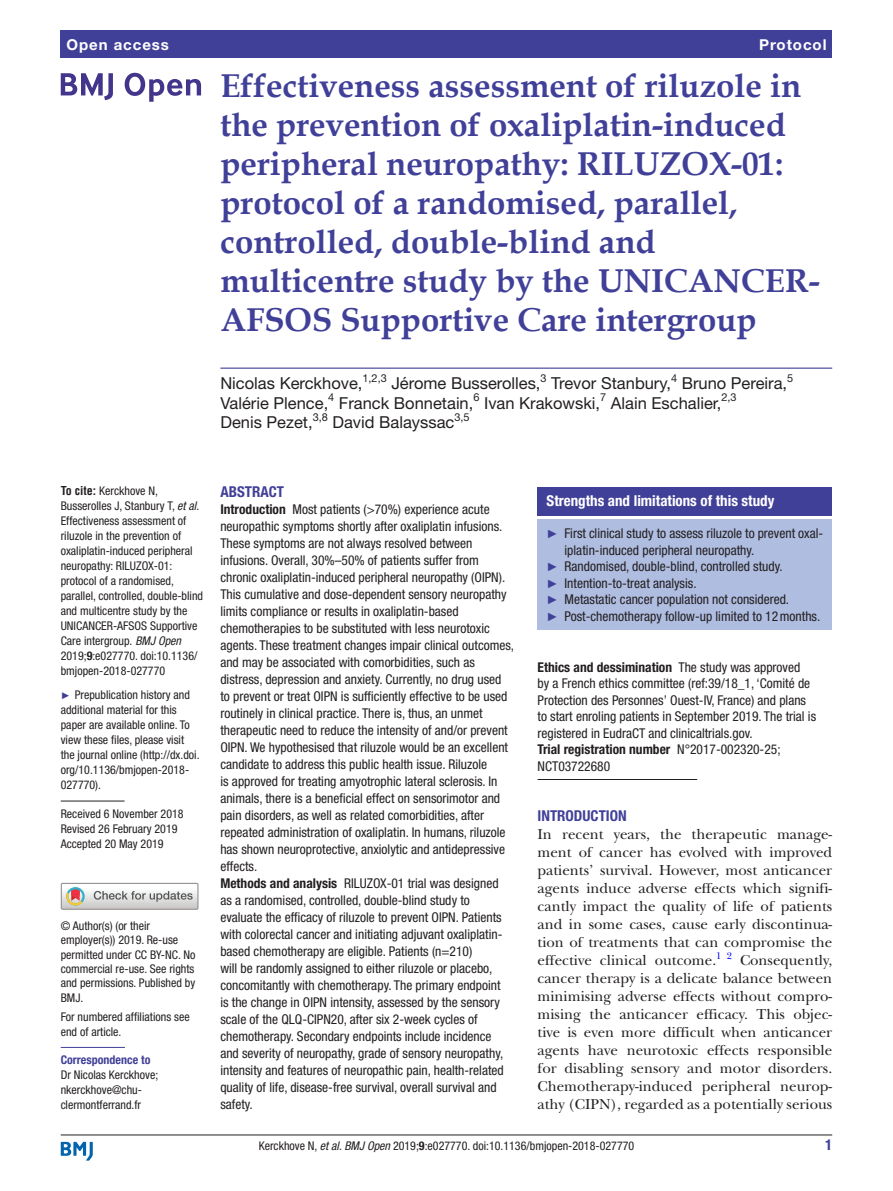
<style>
.page{position:relative;width:893px;height:1191px;background:#fff}
.page>*{position:absolute;margin:0;border:0;box-sizing:border-box;transform-origin:0 0}
.t1{font:700 33px/39px "Book Antiqua";color:#414099}
.t2{font:16.5px "Helvetica Neue LT Std";color:#231f20}
.t3{font:15px/18px "New Baskerville";color:#231f20;text-align:justify}
.t4{font:700 condensed 15px "Helvetica Neue LT Std";color:#fff}
.t5{font:700 condensed 15px "Helvetica Neue LT Std";color:#414099}
.t6{font:700 15px "Helvetica Neue LT Std";letter-spacing:.065em;color:#fff}
.t7{font:condensed 13.5px/17px "Helvetica Neue LT Std";color:#231f20}
.t8{font:condensed 12px/15px "Helvetica Neue LT Std";color:#231f20}
.t9{font:700 condensed 12px "Helvetica Neue LT Std";color:#414099}
.t10{font:10.95px "Helvetica Neue LT Std";color:#231f20}
.t11{font:9.9px "New Baskerville";color:#00f}
.s1{font-family:"Helvetica LT Std";font-weight:700}
.s2{font-style:italic}
.s3{font-weight:700}
.s4{font-family:"Arial";font-stretch:normal;font-size:9.75px;color:#414099}
.s5{font-family:"Arial";font-stretch:normal;font-size:12px;color:#414099}
</style>
<div class="page">
<hr style="left:61px;top:1134px;width:771px;height:1px;background:#231f20">
<svg style="left:61px;top:1141px;width:32px;height:19px"></svg>
<div style="left:61px;top:31px;width:771px;height:27px;background:#414099"></div>
<hr style="left:220px;top:367px;width:612px;height:2px;background:#414099">
<hr style="left:61px;top:800px;width:64px;height:1px;background:#231f20">
<hr style="left:61px;top:1047px;width:64px;height:1px;background:#414099">
<svg style="left:61px;top:73px;width:52px;height:27px"></svg>
<svg style="left:125px;top:73px;width:76px;height:29px"></svg>
<div style="left:61px;top:882px;width:138px;height:27px;border:1px solid #969090"></div>
<svg style="left:61px;top:883px;width:137px;height:26px"></svg>
<hr style="left:538px;top:779px;width:159px;height:1px;background:#231f20">
<div style="left:538px;top:487px;width:294px;height:28px;background:#414099"></div>
<div style="left:538px;top:519px;width:294px;height:110px;background:#afbde1"></div>
<p class="t6" style="left:66px;top:35px;width:104px">Open access</p>
<p class="t6" style="left:759px;top:35px;width:69px">Protocol</p>
<p class="t1" style="left:220px;top:66px;width:601px">Effectiveness assessment of riluzole in the prevention of oxaliplatin-induced peripheral neuropathy: RILUZOX-01: protocol of a randomised, parallel, controlled, double-blind and multicentre study by the UNICANCER-AFSOS Supportive Care intergroup</p>
<p class="t2" style="left:220px;top:374px;width:144px">Nicolas Kerckhove,</p>
<p class="t10" style="left:362px;top:371px;width:26px">1,2,3</p>
<p class="t2" style="left:391px;top:374px;width:151px">Jérome Busserolles,</p>
<p class="t10" style="left:541px;top:371px;width:8px">3</p>
<p class="t2" style="left:551px;top:374px;width:121px">Trevor Stanbury,</p>
<p class="t10" style="left:671px;top:371px;width:8px">4</p>
<p class="t2" style="left:682px;top:374px;width:107px">Bruno Pereira,</p>
<p class="t10" style="left:787px;top:371px;width:8px">5</p>
<p class="t2" style="left:220px;top:393px;width:109px">Valérie Plence,</p>
<p class="t10" style="left:328px;top:391px;width:8px">4</p>
<p class="t2" style="left:339px;top:393px;width:136px">Franck Bonnetain,</p>
<p class="t10" style="left:473px;top:391px;width:8px">6</p>
<p class="t2" style="left:484px;top:393px;width:118px">Ivan Krakowski,</p>
<p class="t10" style="left:600px;top:391px;width:8px">7</p>
<p class="t2" style="left:611px;top:393px;width:112px">Alain Eschalier,</p>
<p class="t10" style="left:721px;top:391px;width:17px">2,3</p>
<p class="t2" style="left:220px;top:413px;width:94px">Denis Pezet,</p>
<p class="t10" style="left:313px;top:410px;width:17px">3,8</p>
<p class="t2" style="left:332px;top:413px;width:123px">David Balayssac</p>
<p class="t10" style="left:454px;top:410px;width:17px">3,5</p>
<p class="t8" style="left:61px;top:483px;width:144px"><span class="s1">To cite:</span> Kerckhove N,<br>Busserolles J, Stanbury T, <span class="s2">et al</span>.<br>Effectiveness assessment of riluzole in the prevention of oxaliplatin-induced peripheral neuropathy: RILUZOX-01: protocol of a randomised, parallel, controlled, double-blind and multicentre study by the<br>UNICANCER-AFSOS Supportive<br>Care intergroup. <span class="s2">BMJ Open<br></span>2019;<span class="s3">9</span>:e027770. doi:10.1136/ bmjopen-2018-027770</p>
<p class="t8" style="left:61px;top:687px;width:140px"><span class="s4">►</span> Prepublication history and additional material for this paper are available online. To view these files, please visit the journal online (http://dx.doi. org/10.1136/bmjopen-2018-<br>027770).</p>
<p class="t8" style="left:61px;top:806px;width:124px">Received 6 November 2018<br>Revised 26 February 2019<br>Accepted 20 May 2019</p>
<p class="t8" style="left:61px;top:918px;width:136px;line-height:14.4px">© Author(s) (or their employer(s)) 2019. Re-use permitted under CC BY-NC. No commercial re-use. See rights and permissions. Published by<br>BMJ.</p>
<p class="t8" style="left:61px;top:1009px;width:130px">For numbered affiliations see end of article.</p>
<p class="t9" style="left:61px;top:1052px;width:91px">Correspondence to</p>
<p class="t8" style="left:61px;top:1067px;width:99px">Dr Nicolas Kerckhove; nkerckhove@chu&shy;clermontferrand.fr</p>
<p class="t5" style="left:220px;top:483px;width:65px">Abstract</p>
<p class="t7" style="left:220px;top:501px;width:295px"><span class="s3">Introduction</span> Most patients (&gt;70%) experience acute neuropathic symptoms shortly after oxaliplatin infusions.<br>These symptoms are not always resolved between infusions. Overall, 30%–50% of patients suffer from chronic oxaliplatin-induced peripheral neuropathy (OIPN).<br>This cumulative and dose-dependent sensory neuropathy limits compliance or results in oxaliplatin-based chemotherapies to be substituted with less neurotoxic agents. These treatment changes impair clinical outcomes, and may be associated with comorbidities, such as distress, depression and anxiety. Currently, no drug used to prevent or treat OIPN is sufficiently effective to be used routinely in clinical practice. There is, thus, an unmet therapeutic need to reduce the intensity of and/or prevent OIPN. We hypothesised that riluzole would be an excellent candidate to address this public health issue. Riluzole<br>is approved for treating amyotrophic lateral sclerosis. In animals, there is a beneficial effect on sensorimotor and pain disorders, as well as related comorbidities, after repeated administration of oxaliplatin. In humans, riluzole has shown neuroprotective, anxiolytic and antidepressive effects.<br><span class="s3">Methods and analysis</span> RILUZOX-01 trial was designed<br>as a randomised, controlled, double-blind study to evaluate the efficacy of riluzole to prevent OIPN. Patients with colorectal cancer and initiating adjuvant oxaliplatin&shy;based chemotherapy are eligible. Patients (n=210)<br>will be randomly assigned to either riluzole or placebo, concomitantly with chemotherapy. The primary endpoint<br>is the change in OIPN intensity, assessed by the sensory scale of the QLQ-CIPN20, after six 2-week cycles of chemotherapy. Secondary endpoints include incidence<br>and severity of neuropathy, grade of sensory neuropathy, intensity and features of neuropathic pain, health-related quality of life, disease-free survival, overall survival and safety.</p>
<p class="t4" style="left:547px;top:492px;width:229px">Strengths and limitations of this study</p>
<p class="t7" style="left:547px;top:525px;width:278px"><span class="s5">►</span> First clinical study to assess riluzole to prevent oxal-</p>
<p class="t7" style="left:565px;top:541px;width:191px">iplatin-induced peripheral neuropathy.</p>
<p class="t7" style="left:547px;top:558px;width:238px"><span class="s5">►</span> Randomised, double-blind, controlled study.</p>
<p class="t7" style="left:547px;top:574px;width:152px"><span class="s5">►</span> Intention-to-treat analysis.</p>
<p class="t7" style="left:547px;top:591px;width:244px"><span class="s5">►</span> Metastatic cancer population not considered.</p>
<p class="t7" style="left:547px;top:607px;width:275px"><span class="s5">►</span> Post-chemotherapy follow-up limited to 12months.</p>
<p class="t7" style="left:538px;top:658px;width:280px;line-height:16.5px"><span class="s3">Ethics and dessimination</span> The study was approved<br>by a French ethics committee (ref:39/18_1, ‘Comité de Protection des Personnes’ Ouest-IV, France) and plans to start enroling patients in September 2019. The trial is registered in EudraCT and clinicaltrials.gov.<br><span class="s3">Trial registration number</span> N°2017-002320-25; NCT03722680</p>
<p class="t5" style="left:538px;top:807px;width:91px">Introduction</p>
<p class="t3" style="left:538px;top:825px;width:296px">In recent years, the therapeutic manage&shy;ment of cancer has evolved with improved patients’ survival. However, most anticancer agents induce adverse effects which signifi&shy;cantly impact the quality of life of patients and in some cases, cause early discontinua&shy;tion of treatments that can compromise the effective clinical outcome.</p>
<p class="t11" style="left:716px;top:949px;width:17px">1 2</p>
<p class="t3" style="left:538px;top:951px;width:296px;text-indent:202px">Consequently, cancer therapy is a delicate balance between minimising adverse effects without compro&shy;mising the anticancer efficacy. This objec&shy;tive is even more difficult when anticancer agents have neurotoxic effects responsible for disabling sensory and motor disorders.<br>Chemotherapy-induced peripheral neurop&shy;athy (CIPN), regarded as a potentially serious</p>
<p class="t8" style="left:259px;top:1137px;width:377px">Kerckhove N, <span class="s2">et al</span>. <span class="s2">BMJ Open</span> 2019;<span class="s3">9</span>:e027770. doi:10.1136/bmjopen-2018-027770</p>
<p class="t5" style="left:825px;top:1135px;width:9px">1</p>
</div>
